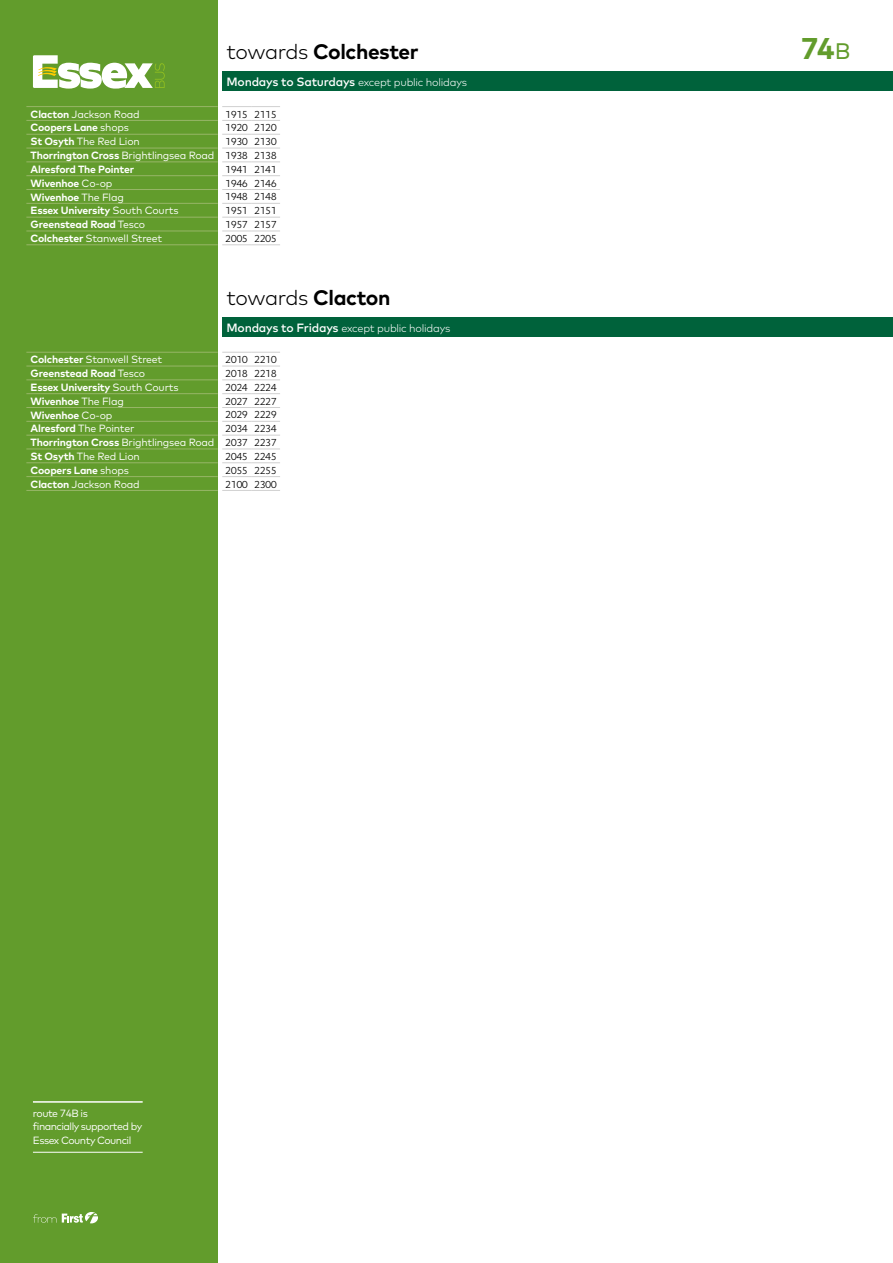
<style>
.page{position:relative;width:893px;height:1263px;background:#fff}
.page>*{position:absolute;margin:0;border:0;box-sizing:border-box;transform-origin:0 0}
.t1{font:700 30px "Mark OT";color:#629c2c}
.t2{font:700 21px "Mark OT";letter-spacing:-.02em;color:#000}
.t3{font:300 21px "Mark OT";letter-spacing:-.02em;color:#000}
.t4{font:11.85px "Karbon";letter-spacing:-.05em;color:#000}
.t5{font:300 10.8px "Mark OT";letter-spacing:-.02em;color:#fff}
.t6{font:700 10.5px/13.8px "Mark OT";letter-spacing:-.02em;color:#fff}
.t7{font:10.5px/13.8px "Mark OT";letter-spacing:-.02em;color:#fff}
.t8{font:10.5px/13.5px "Mark OT";letter-spacing:-.05em;color:#fff}
.s1{font-weight:300}
.s2{font-weight:500;font-size:12px}
.s3{font-weight:700}
.s4{font-weight:400}
.s5{font-family:"Karbon";font-weight:400;font-size:11.85px;color:#000}
.s6{font-family:"Karbon";font-size:11.85px;color:#000}
.s7{font-weight:400;font-size:22.5px}
</style>
<div class="page">
<div style="left:0;top:0;width:218px;height:1263px;background:#629c2c"></div>
<svg style="left:33px;top:55px;width:132px;height:34px"></svg>
<svg style="left:33px;top:1212px;width:65px;height:11px"></svg>
<hr style="left:33px;top:1101px;width:110px;height:2px;background:#fff">
<hr style="left:33px;top:1152px;width:110px;height:1px;background:#fff">
<svg style="left:222px;top:71px;width:671px;height:1px"></svg>
<div style="left:222px;top:72px;width:671px;height:19px;background:#00623b"></div>
<svg style="left:222px;top:106px;width:58px;height:1px"></svg>
<svg style="left:222px;top:120px;width:58px;height:1px"></svg>
<svg style="left:222px;top:134px;width:58px;height:1px"></svg>
<svg style="left:222px;top:148px;width:58px;height:1px"></svg>
<svg style="left:222px;top:162px;width:58px;height:1px"></svg>
<svg style="left:222px;top:175px;width:58px;height:1px"></svg>
<svg style="left:222px;top:189px;width:58px;height:1px"></svg>
<svg style="left:222px;top:203px;width:58px;height:1px"></svg>
<svg style="left:222px;top:217px;width:58px;height:1px"></svg>
<svg style="left:222px;top:231px;width:58px;height:1px"></svg>
<svg style="left:222px;top:245px;width:58px;height:1px"></svg>
<hr style="left:26px;top:106px;width:192px;height:1px;background:#97b667">
<hr style="left:26px;top:120px;width:192px;height:1px;background:#97b667">
<hr style="left:26px;top:134px;width:192px;height:1px;background:#97b667">
<hr style="left:26px;top:148px;width:192px;height:1px;background:#97b667">
<hr style="left:26px;top:162px;width:192px;height:1px;background:#97b667">
<hr style="left:26px;top:175px;width:192px;height:1px;background:#97b667">
<hr style="left:26px;top:189px;width:192px;height:1px;background:#97b667">
<hr style="left:26px;top:203px;width:192px;height:1px;background:#97b667">
<hr style="left:26px;top:217px;width:192px;height:1px;background:#97b667">
<hr style="left:26px;top:231px;width:192px;height:1px;background:#97b667">
<hr style="left:26px;top:245px;width:192px;height:1px;background:#97b667">
<div style="left:222px;top:317px;width:671px;height:20px;background:#00623b"></div>
<svg style="left:222px;top:352px;width:58px;height:1px"></svg>
<svg style="left:222px;top:366px;width:58px;height:1px"></svg>
<svg style="left:222px;top:380px;width:58px;height:1px"></svg>
<svg style="left:222px;top:393px;width:58px;height:1px"></svg>
<svg style="left:222px;top:407px;width:58px;height:1px"></svg>
<svg style="left:222px;top:421px;width:58px;height:1px"></svg>
<svg style="left:222px;top:435px;width:58px;height:1px"></svg>
<svg style="left:222px;top:449px;width:58px;height:1px"></svg>
<svg style="left:222px;top:462px;width:58px;height:1px"></svg>
<svg style="left:222px;top:476px;width:58px;height:1px"></svg>
<svg style="left:222px;top:490px;width:58px;height:1px"></svg>
<hr style="left:26px;top:352px;width:192px;height:1px;background:#97b667">
<hr style="left:26px;top:366px;width:192px;height:1px;background:#97b667">
<hr style="left:26px;top:380px;width:192px;height:1px;background:#97b667">
<hr style="left:26px;top:393px;width:192px;height:1px;background:#97b667">
<hr style="left:26px;top:407px;width:192px;height:1px;background:#97b667">
<hr style="left:26px;top:421px;width:192px;height:1px;background:#97b667">
<hr style="left:26px;top:435px;width:192px;height:1px;background:#97b667">
<hr style="left:26px;top:449px;width:192px;height:1px;background:#97b667">
<hr style="left:26px;top:462px;width:192px;height:1px;background:#97b667">
<hr style="left:26px;top:476px;width:192px;height:1px;background:#97b667">
<hr style="left:26px;top:490px;width:192px;height:1px;background:#97b667">
<h2 class="t2" style="left:226px;top:38px;width:194px"><span class="s1">towards</span> Colchester</h2>
<p class="t5" style="left:226px;top:76px;width:242px"><span class="s2">Mondays to Saturdays</span> except public holidays</p>
<p class="t7" style="left:31px;top:107px;width:111px"><span class="s3">Clacton</span> Jackson Road</p>
<p class="t4" style="left:225px;top:107px;width:53px">1915 2115</p>
<p class="t6" style="left:31px;top:121px;width:100px">Coopers Lane <span class="s4">shops</span></p>
<p class="t4" style="left:225px;top:121px;width:53px">1920 2120</p>
<p class="t7" style="left:31px;top:135px;width:111px"><span class="s3">St Osyth</span> The Red Lion</p>
<p class="t4" style="left:225px;top:135px;width:53px">1930 2130</p>
<p class="t6" style="left:31px;top:148px;width:248px">Thorrington Cross <span class="s4">Brightlingsea Road</span> <span class="s5">1938 2138<br></span>Alresford The Pointer</p>
<p class="t4" style="left:225px;top:163px;width:53px">1941 2141</p>
<p class="t6" style="left:31px;top:176px;width:83px">Wivenhoe <span class="s4">Co-op</span></p>
<p class="t4" style="left:225px;top:177px;width:53px">1946 2146</p>
<p class="t6" style="left:31px;top:190px;width:95px">Wivenhoe <span class="s4">The Flag</span></p>
<p class="t4" style="left:225px;top:190px;width:53px">1948 2148</p>
<p class="t6" style="left:31px;top:203px;width:150px">Essex University <span class="s4">South Courts</span></p>
<p class="t4" style="left:225px;top:204px;width:53px">1951 2151</p>
<p class="t6" style="left:31px;top:217px;width:116px">Greenstead Road <span class="s4">Tesco</span></p>
<p class="t4" style="left:225px;top:218px;width:53px">1957 2157</p>
<p class="t7" style="left:31px;top:231px;width:133px"><span class="s3">Colchester</span> Stanwell Street</p>
<p class="t4" style="left:225px;top:232px;width:53px">2005 2205</p>
<h2 class="t3" style="left:226px;top:284px;width:166px">towards <span class="s3">Clacton</span></h2>
<p class="t5" style="left:226px;top:321px;width:225px"><span class="s2">Mondays to Fridays</span> except public holidays</p>
<p class="t7" style="left:31px;top:353px;width:133px"><span class="s3">Colchester</span> Stanwell Street</p>
<p class="t4" style="left:225px;top:353px;width:53px">2010 2210</p>
<p class="t6" style="left:31px;top:366px;width:116px">Greenstead Road <span class="s4">Tesco</span></p>
<p class="t4" style="left:225px;top:367px;width:53px">2018 2218</p>
<p class="t6" style="left:31px;top:380px;width:150px">Essex University <span class="s4">South Courts</span></p>
<p class="t4" style="left:225px;top:381px;width:53px">2024 2224</p>
<p class="t6" style="left:31px;top:394px;width:95px">Wivenhoe <span class="s4">The Flag</span></p>
<p class="t4" style="left:225px;top:394px;width:53px">2027 2227</p>
<p class="t6" style="left:31px;top:408px;width:83px">Wivenhoe <span class="s4">Co-op</span></p>
<p class="t4" style="left:225px;top:408px;width:53px">2029 2229</p>
<p class="t7" style="left:31px;top:422px;width:105px"><span class="s3">Alresford</span> The Pointer</p>
<p class="t4" style="left:225px;top:422px;width:53px">2034 2234</p>
<p class="t7" style="left:31px;top:435px;width:248px"><span class="s3">Thorrington Cross</span> Brightlingsea Road <span class="s6">2037 2237<br></span><span class="s3">St Osyth</span> The Red Lion</p>
<p class="t4" style="left:225px;top:450px;width:53px">2045 2245</p>
<p class="t6" style="left:31px;top:463px;width:100px">Coopers Lane <span class="s4">shops</span></p>
<p class="t4" style="left:225px;top:464px;width:53px">2055 2255</p>
<p class="t7" style="left:31px;top:477px;width:111px"><span class="s3">Clacton</span> Jackson Road</p>
<p class="t4" style="left:225px;top:477px;width:53px">2100 2300</p>
<p class="t8" style="left:33px;top:1106px;width:111px">route 74B is<br>financially supported by<br>Essex County Council</p>
<h1 class="t1" style="left:802px;top:29px;width:50px">74<span class="s7">B</span></h1>
</div>
